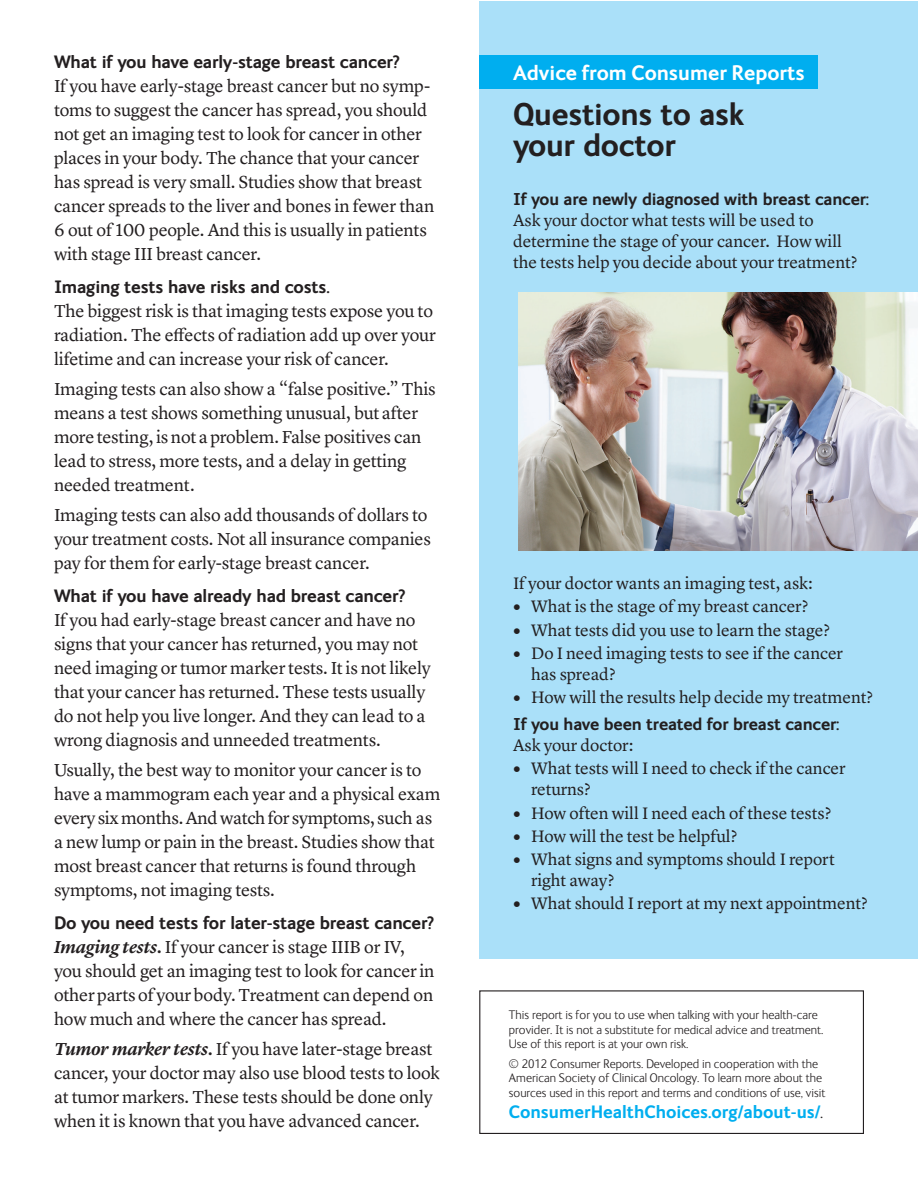
<style>
.page{position:relative;width:918px;height:1188px;background:#fff}
.page>*{position:absolute;margin:0;border:0;box-sizing:border-box;transform-origin:0 0}
.BluBoxSUB{font:700 31.5px "FS Ingrid";letter-spacing:-.01em;color:#231f20}
._19_SubHd{font:700 21px "FS Ingrid";color:#fff}
.BODYBULLETS{font:18px/24px "Lyon Text";letter-spacing:-.01em;color:#231f20}
._12Body_Subhd{font:700 18px "FS Ingrid";letter-spacing:-.01em;color:#231f20}
._19_SubHd-2{font:700 18px "FS Ingrid";color:#00aeef}
._12_14_5_BluBox_Ingr{font:17.25px "Lyon Text";letter-spacing:-.005em;color:#231f20}
._11_5_14_IngridBold{font:700 17.25px "FS Ingrid";letter-spacing:-.01em;color:#231f20}
.Mouse2{font:300 12.75px/14.2px "FS Ingrid";color:#231f20}
.s1{font-weight:600;font-style:italic}
.s2{font-weight:600}
.s3{font-family:"FS Ingrid";font-weight:700;font-size:18px}
.s4{font-size:12.75px;color:#231f20}
</style>
<div class="page">
<div style="left:479px;top:1px;width:439px;height:958px;background:#aae0f9"></div>
<div style="left:479px;top:55px;width:339px;height:34px;background:#00aeef"></div>
<img style="left:518px;top:293px;width:400px;height:258px">
<div style="left:479px;top:990px;width:385px;height:144px;border:1px solid #231f20"></div>
<p class="_12Body_Subhd" style="left:54px;top:49px;width:347px">What if you have early-stage breast cancer?</p>
<p class="BODYBULLETS" style="left:54px;top:72px;width:378px">If you have early-stage breast cancer but no symp&shy;toms to suggest the cancer has spread, you should not get an imaging test to look for cancer in other places in your body. The chance that your cancer</p>
<p class="BODYBULLETS" style="left:54px;top:168px;width:382px">has spread is very small. Studies show that breast cancer spreads to the liver and bones in fewer than</p>
<p class="BODYBULLETS" style="left:54px;top:216px;width:374px">6 out of 100 people. And this is usually in patients with stage III breast cancer.</p>
<p class="_12Body_Subhd" style="left:54px;top:274px;width:277px">Imaging tests have risks and costs.</p>
<p class="BODYBULLETS" style="left:54px;top:297px;width:383px">The biggest risk is that imaging tests expose you to radiation. The effects of radiation add up over your lifetime and can increase your risk of cancer.</p>
<p class="BODYBULLETS" style="left:54px;top:375px;width:383px">Imaging tests can also show a “false positive.” This means a test shows something unusual, but after more testing, is not a problem. False positives can lead to stress, more tests, and a delay in getting needed treatment.</p>
<p class="BODYBULLETS" style="left:54px;top:501px;width:378px">Imaging tests can also add thousands of dollars to your treatment costs. Not all insurance companies pay for them for early-stage breast cancer.</p>
<p class="_12Body_Subhd" style="left:54px;top:583px;width:353px">What if you have already had breast cancer?</p>
<p class="BODYBULLETS" style="left:54px;top:606px;width:378px">If you had early-stage breast cancer and have no signs that your cancer has returned, you may not need imaging or tumor marker tests. It is not likely that your cancer has returned. These tests usually</p>
<p class="BODYBULLETS" style="left:54px;top:702px;width:373px">do not help you live longer. And they can lead to a wrong diagnosis and unneeded treatments.</p>
<p class="BODYBULLETS" style="left:54px;top:756px;width:388px">Usually, the best way to monitor your cancer is to have a mammogram each year and a physical exam every six months. And watch for symptoms, such as a new lump or pain in the breast. Studies show that most breast cancer that returns is found through symptoms, not imaging tests.</p>
<p class="_12Body_Subhd" style="left:54px;top:910px;width:382px">Do you need tests for later-stage breast cancer?</p>
<p class="BODYBULLETS" style="left:54px;top:933px;width:353px"><span class="s1">Imaging tests</span><span class="s2">.</span> If your cancer is stage IIIB or IV,</p>
<p class="BODYBULLETS" style="left:54px;top:957px;width:382px;text-align:justify">you should get an imaging test to look for cancer in other parts of your body. Treatment can depend on how much and where the cancer has spread.</p>
<p class="BODYBULLETS" style="left:54px;top:1035px;width:387px"><span class="s1">Tumor marker tests</span><span class="s2">.</span> If you have later-stage breast cancer, your doctor may also use blood tests to look at tumor markers. These tests should be done only when it is known that you have advanced cancer.</p>
<p class="_19_SubHd" style="left:513px;top:59px;width:293px">Advice from Consumer Reports</p>
<p class="BluBoxSUB" style="left:513px;top:93px;width:233px">Questions to ask</p>
<p class="BluBoxSUB" style="left:513px;top:125px;width:164px">your doctor</p>
<p class="_11_5_14_IngridBold" style="left:513px;top:188px;width:358px">If you are newly diagnosed with breast cancer:</p>
<p class="_12_14_5_BluBox_Ingr" style="left:513px;top:207px;width:302px">Ask your doctor what tests will be used to</p>
<p class="_12_14_5_BluBox_Ingr" style="left:513px;top:228px;width:330px">determine the stage of your cancer. How will</p>
<p class="_12_14_5_BluBox_Ingr" style="left:513px;top:249px;width:346px">the tests help you decide about your treatment?</p>
<p class="_12_14_5_BluBox_Ingr" style="left:513px;top:570px;width:301px">If your doctor wants an imaging test, ask:</p>
<p class="_12_14_5_BluBox_Ingr" style="left:513px;top:594px;width:297px"><span class="s3">•</span> What is the stage of my breast cancer?</p>
<p class="_12_14_5_BluBox_Ingr" style="left:513px;top:617px;width:318px"><span class="s3">•</span> What tests did you use to learn the stage?</p>
<p class="_12_14_5_BluBox_Ingr" style="left:513px;top:640px;width:331px"><span class="s3">•</span> Do I need imaging tests to see if the cancer</p>
<p class="_12_14_5_BluBox_Ingr" style="left:531px;top:661px;width:86px">has spread?</p>
<p class="_12_14_5_BluBox_Ingr" style="left:513px;top:684px;width:362px"><span class="s3">•</span> How will the results help decide my treatment?</p>
<p class="_11_5_14_IngridBold" style="left:513px;top:713px;width:328px">If you have been treated for breast cancer:</p>
<p class="_12_14_5_BluBox_Ingr" style="left:513px;top:732px;width:122px">Ask your doctor:</p>
<p class="_12_14_5_BluBox_Ingr" style="left:513px;top:756px;width:334px"><span class="s3">•</span> What tests will I need to check if the cancer</p>
<p class="_12_14_5_BluBox_Ingr" style="left:531px;top:777px;width:61px">returns?</p>
<p class="_12_14_5_BluBox_Ingr" style="left:513px;top:800px;width:320px"><span class="s3">•</span> How often will I need each of these tests?</p>
<p class="_12_14_5_BluBox_Ingr" style="left:513px;top:823px;width:226px"><span class="s3">•</span> How will the test be helpful?</p>
<p class="_12_14_5_BluBox_Ingr" style="left:513px;top:846px;width:323px"><span class="s3">•</span> What signs and symptoms should I report</p>
<p class="_12_14_5_BluBox_Ingr" style="left:531px;top:867px;width:85px">right away?</p>
<p class="_12_14_5_BluBox_Ingr" style="left:513px;top:891px;width:356px"><span class="s3">•</span> What should I report at my next appointment?</p>
<p class="Mouse2" style="left:509px;top:1007px;width:310px">This report is for you to use when talking with your health-care</p>
<p class="Mouse2" style="left:509px;top:1022px;width:316px">provider. It is not a substitute for medical advice and treatment.</p>
<p class="Mouse2" style="left:509px;top:1036px;width:181px">Use of this report is at your own risk.</p>
<p class="Mouse2" style="left:509px;top:1056px;width:311px">© 2012 Consumer Reports. Developed in cooperation with the</p>
<p class="Mouse2" style="left:509px;top:1070px;width:318px">American Society of Clinical Oncology. To learn more about the sources used in this report and terms and conditions of use, visit</p>
<p class="_19_SubHd-2" style="left:509px;top:1100px;width:316px">ConsumerHealthChoices.org/about-us/<span class="s4">.</span></p>
</div>
